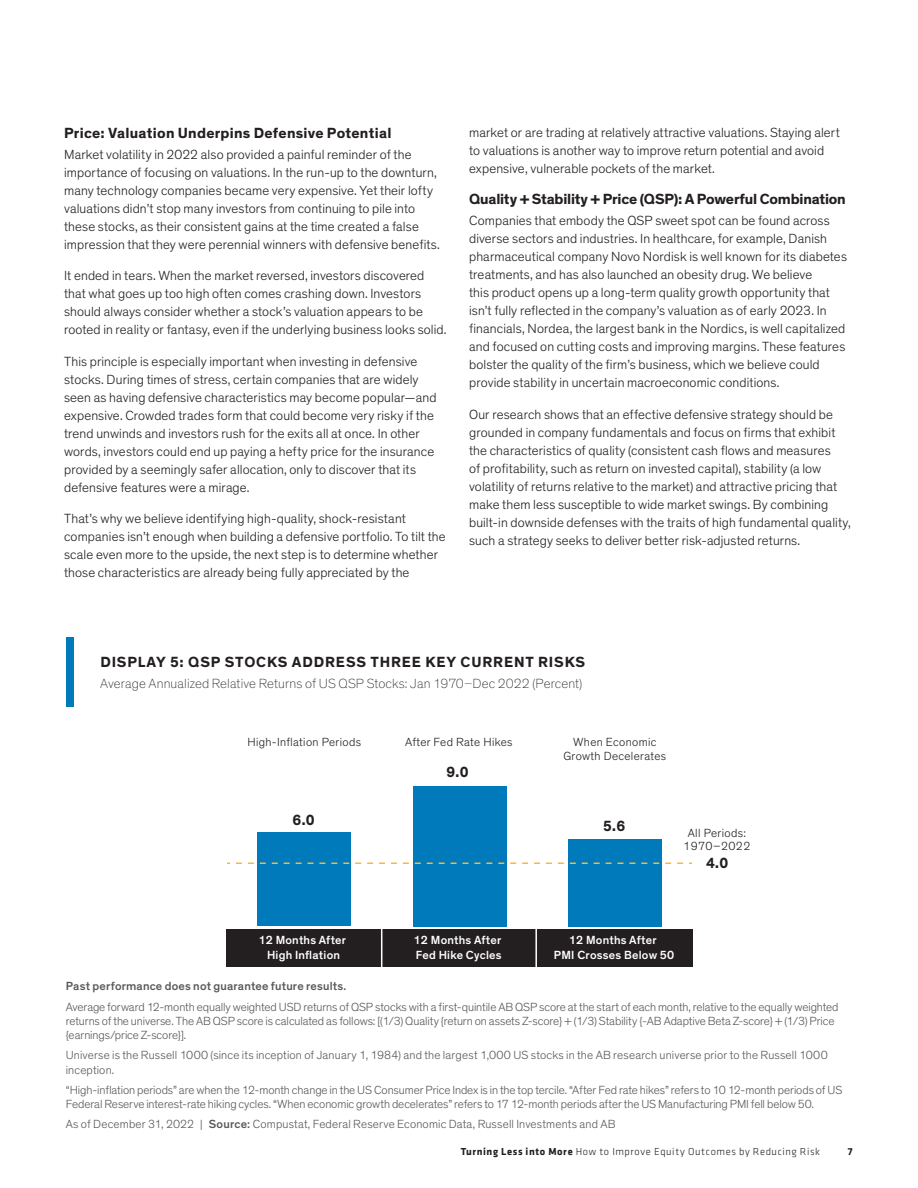
<style>
.page{position:relative;width:918px;height:1188px;background:#fff}
.page>*{position:absolute;margin:0;border:0;box-sizing:border-box;transform-origin:0 0}
.t1{font:700 15px "Theinhardt";letter-spacing:.015em;color:#231f20}
.t2{font:700 15px "Theinhardt";letter-spacing:-.015em;color:#231f20}
.t3{font:700 15px "Theinhardt";letter-spacing:.055em;color:#231f20}
.t4{font:300 13.5px/18px "Theinhardt";letter-spacing:.01em;color:#231f20}
.t5{font:100 13.5px "Theinhardt";letter-spacing:.005em;color:#231f20}
.t6{font:300 12px/14.2px "Theinhardt";letter-spacing:-.005em;color:#57585a}
.t7{font:300 12px/14.2px "Theinhardt";letter-spacing:.015em;color:#57585a}
.t8{font:500 12px/14.2px "Theinhardt";letter-spacing:.02em;color:#fff;text-align:center}
.t9{font:300 12px/13.5px "Theinhardt";letter-spacing:.03em;color:#231f20;text-align:center}
.t10{font:500 12px "Theinhardt";letter-spacing:.015em;color:#57585a}
.t11{font:300 10.5px "Klavika";letter-spacing:.06em;color:#231f20}
.t12{font:700 10.5px "Klavika";color:#231f20}
.s1{font-weight:500}
.s2{font-weight:700}
</style>
<div class="page">
<div style="left:66px;top:637px;width:7px;height:69px;background:#007abb"></div>
<div style="left:226px;top:929px;width:467px;height:38px;background:#231f20"></div>
<hr style="left:381px;top:925px;width:1px;height:42px;background:#fff">
<hr style="left:535px;top:925px;width:2px;height:42px;background:#fff">
<div style="left:569px;top:839px;width:93px;height:87px;background:#007abb"></div>
<div style="left:413px;top:786px;width:93px;height:140px;background:#007abb"></div>
<div style="left:257px;top:833px;width:94px;height:93px;background:#007abb"></div>
<svg style="left:236px;top:862px;width:456px;height:2px"></svg>
<p class="t1" style="left:64px;top:124px;width:329px">Price: Valuation Underpins Defensive Potential</p>
<p class="t4" style="left:64px;top:146px;width:377px">Market volatility in 2022 also provided a painful reminder of the importance of focusing on valuations. In the run-up to the downturn, many technology companies became very expensive. Yet their lofty valuations didn’t stop many investors from continuing to pile into these stocks, as their consistent gains at the time created a false impression that they were perennial winners with defensive benefits.</p>
<p class="t4" style="left:64px;top:267px;width:384px">It ended in tears. When the market reversed, investors discovered that what goes up too high often comes crashing down. Investors should always consider whether a stock’s valuation appears to be rooted in reality or fantasy, even if the underlying business looks solid.</p>
<p class="t4" style="left:64px;top:353px;width:374px">This principle is especially important when investing in defensive stocks. During times of stress, certain companies that are widely seen as having defensive characteristics may become popular—and expensive. Crowded trades form that could become very risky if the trend unwinds and investors rush for the exits all at once. In other words, investors could end up paying a hefty price for the insurance provided by a seemingly safer allocation, only to discover that its defensive features were a mirage.</p>
<p class="t4" style="left:64px;top:510px;width:383px">That’s why we believe identifying high-quality, shock-resistant companies isn’t enough when building a defensive portfolio. To tilt the scale even more to the upside, the next step is to determine whether those characteristics are already being fully appreciated by the</p>
<p class="t4" style="left:469px;top:123px;width:372px">market or are trading at relatively attractive valuations. Staying alert to valuations is another way to improve return potential and avoid expensive, vulnerable pockets of the market.</p>
<p class="t2" style="left:469px;top:190px;width:378px">Quality + Stability + Price (QSP): A Powerful Combination</p>
<p class="t4" style="left:469px;top:212px;width:379px">Companies that embody the QSP sweet spot can be found across diverse sectors and industries. In healthcare, for example, Danish pharmaceutical company Novo Nordisk is well known for its diabetes treatments, and has also launched an obesity drug. We believe<br>this product opens up a long-term quality growth opportunity that isn’t fully reflected in the company’s valuation as of early 2023. In financials, Nordea, the largest bank in the Nordics, is well capitalized and focused on cutting costs and improving margins. These features bolster the quality of the firm’s business, which we believe could provide stability in uncertain macroeconomic conditions.</p>
<p class="t4" style="left:469px;top:405px;width:383px">Our research shows that an effective defensive strategy should be grounded in company fundamentals and focus on firms that exhibit the characteristics of quality (consistent cash flows and measures<br>of profitability, such as return on invested capital), stability (a low volatility of returns relative to the market) and attractive pricing that make them less susceptible to wide market swings. By combining built-in downside defenses with the traits of high fundamental quality, such a strategy seeks to deliver better risk-adjusted returns.</p>
<p class="t3" style="left:100px;top:653px;width:486px">DISPLAY 5: QSP STOCKS ADDRESS THREE KEY CURRENT RISKS</p>
<p class="t5" style="left:100px;top:676px;width:484px">Average Annualized Relative Returns of US QSP Stocks: Jan 1970–Dec 2022 (Percent)</p>
<p class="t9" style="left:248px;top:736px;width:115px">High-Inflation Periods</p>
<p class="t9" style="left:405px;top:736px;width:109px">After Fed Rate Hikes</p>
<p class="t9" style="left:563px;top:736px;width:104px">When Economic<br>Growth Decelerates</p>
<p class="t1" style="left:293px;top:810px;width:24px">6.0</p>
<p class="t1" style="left:446px;top:762px;width:24px">9.0</p>
<p class="t1" style="left:603px;top:816px;width:24px">5.6</p>
<p class="t9" style="left:683px;top:826px;width:69px">All Periods:<br>1970–2022</p>
<p class="t1" style="left:706px;top:854px;width:24px">4.0</p>
<p class="t8" style="left:414px;top:933px;width:89px">12 Months After</p>
<p class="t8" style="left:416px;top:940px;width:87px;line-height:9.8px;text-align:left;text-indent:36px">Stagl<br>Fed Hike Cycles</p>
<p class="t8" style="left:554px;top:933px;width:122px">12 Months After<br>PMI Crosses Below 50</p>
<p class="t8" style="left:258px;top:933px;width:89px">12 Months After<br>High Inflation</p>
<p class="t10" style="left:66px;top:979px;width:282px">Past performance does not guarantee future results.</p>
<p class="t6" style="left:66px;top:1000px;width:774px">Average forward 12-month equally weighted USD returns of QSP stocks with a first-quintile AB QSP score at the start of each month, relative to the equally weighted returns of the universe. The AB QSP score is calculated as follows: [(1/3) Quality {return on assets Z-score} + (1/3) Stability {-AB Adaptive Beta Z-score} + (1/3) Price {earnings/price Z-score}].</p>
<p class="t7" style="left:66px;top:1048px;width:763px">Universe is the Russell 1000 (since its inception of January 1, 1984) and the largest 1,000 US stocks in the AB research universe prior to the Russell 1000 inception.</p>
<p class="t6" style="left:66px;top:1083px;width:778px">“High-inflation periods” are when the 12-month change in the US Consumer Price Index is in the top tercile. “After Fed rate hikes” refers to 10 12-month periods of US<br>Federal Reserve interest-rate hiking cycles. “When economic growth decelerates” refers to 17 12-month periods after the US Manufacturing PMI fell below 50.</p>
<p class="t7" style="left:66px;top:1117px;width:551px">As of December 31, 2022 | <span class="s1">Source:</span> Compustat, Federal Reserve Economic Data, Russell Investments and AB</p>
<p class="t11" style="left:461px;top:1146px;width:361px"><span class="s2">Turning Less into More</span> How to Improve Equity Outcomes by Reducing Risk</p>
<p class="t12" style="left:848px;top:1144px;width:6px">7</p>
</div>
